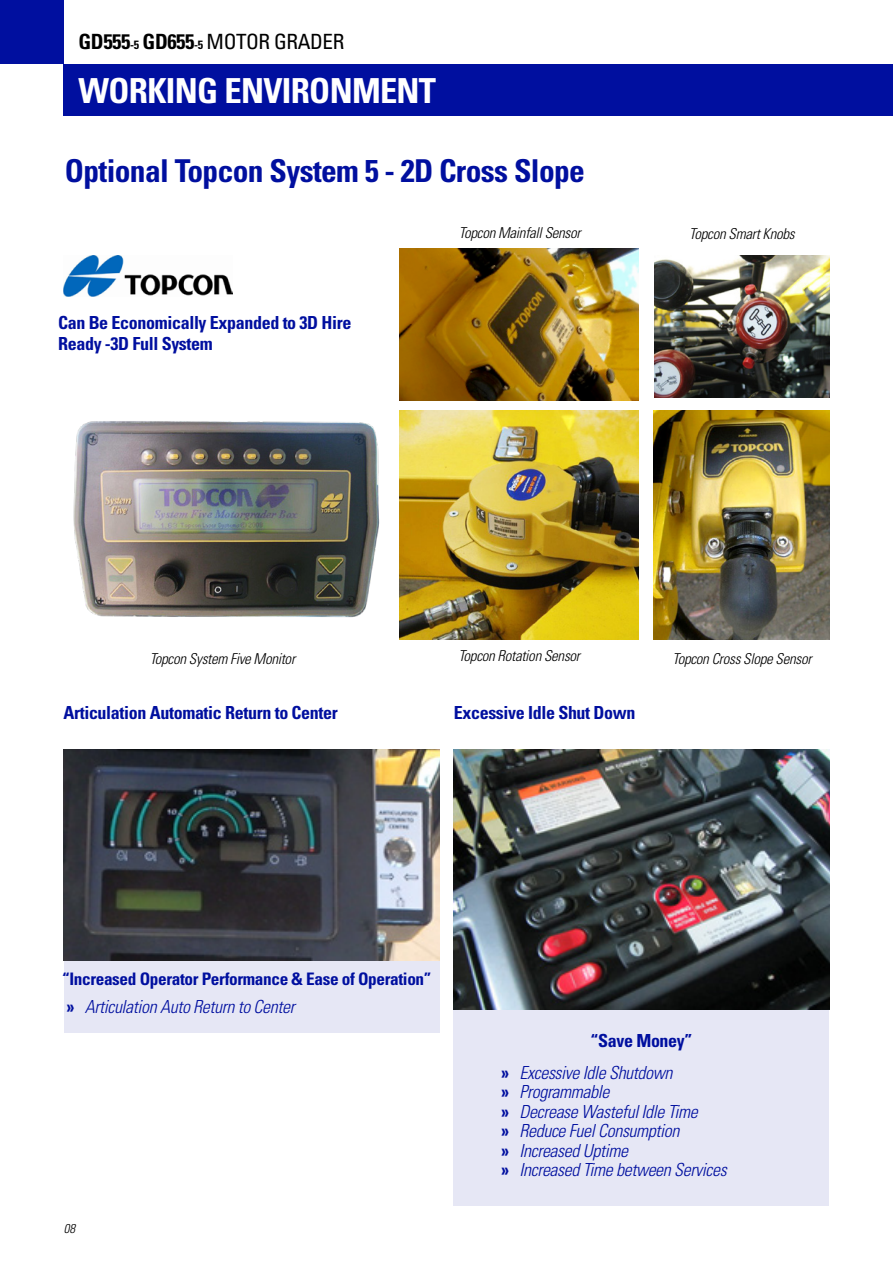
<style>
.page{position:relative;width:893px;height:1263px;background:#fff}
.page>*{position:absolute;margin:0;border:0;box-sizing:border-box;transform-origin:0 0}
.t1{font:700 condensed 34.5px "Univers";letter-spacing:-.02em;color:#fff}
.t2{font:700 condensed 31.5px "Univers";letter-spacing:-.02em;color:#000f9f}
.t3{font:condensed 21px "Univers";letter-spacing:-.02em;color:#000}
.t4{font:italic 300 condensed 18px "Univers";letter-spacing:-.02em;color:#000f9f}
.t5{font:700 condensed 18px/21px "Univers";letter-spacing:-.02em;color:#000f9f}
.t6{font:700 condensed 17.25px "Univers";letter-spacing:-.02em;color:#000f9f}
.t7{font:italic 300 condensed 15px "Univers";letter-spacing:-.02em;color:#000}
.t8{font:italic 300 condensed 12.75px "Univers";color:#000}
.s1{font-weight:700}
.s2{font-weight:700;font-size:12px}
.s3{font-weight:700;font-style:normal}
</style>
<div class="page">
<div style="left:64px;top:749px;width:375px;height:283px;background:#e6e7f5"></div>
<div style="left:454px;top:749px;width:375px;height:456px;background:#e6e7f5"></div>
<div style="left:0;top:0;width:64px;height:64px;background:#000f9f"></div>
<div style="left:64px;top:64px;width:829px;height:52px;background:#000f9f"></div>
<img style="left:654px;top:410px;width:175px;height:230px">
<img style="left:63px;top:749px;width:376px;height:211px">
<img style="left:63px;top:256px;width:170px;height:40px">
<img style="left:655px;top:256px;width:174px;height:142px">
<img style="left:400px;top:410px;width:239px;height:230px">
<img style="left:400px;top:249px;width:239px;height:151px">
<img style="left:454px;top:749px;width:375px;height:261px">
<img style="left:73px;top:421px;width:307px;height:197px">
<p class="t3" style="left:79px;top:28px;width:267px"><span class="s1">GD555</span><span class="s2">-5</span> <span class="s1">GD655</span><span class="s2">-5</span> MOTOR GRADER</p>
<p class="t1" style="left:79px;top:69px;width:359px">WORKING ENVIRONMENT</p>
<p class="t2" style="left:65px;top:152px;width:522px">Optional Topcon System 5 - 2D Cross Slope</p>
<p class="t7" style="left:459px;top:224px;width:123px">Topcon Mainfall Sensor</p>
<p class="t5" style="left:58px;top:312px;width:295px">Can Be Economically Expanded to 3D Hire<br>Ready -3D Full System</p>
<p class="t7" style="left:689px;top:224px;width:107px">Topcon Smart Knobs</p>
<p class="t7" style="left:150px;top:650px;width:147px">Topcon System Five Monitor</p>
<p class="t7" style="left:458px;top:647px;width:123px">Topcon Rotation Sensor</p>
<p class="t5" style="left:63px;top:702px;width:276px">Articulation Automatic Return to Center</p>
<p class="t5" style="left:454px;top:702px;width:183px">Excessive Idle Shut Down</p>
<p class="t7" style="left:672px;top:650px;width:141px">Topcon Cross Slope Sensor</p>
<p class="t6" style="left:62px;top:968px;width:371px">“Increased Operator Performance &amp; Ease of Operation”</p>
<p class="t4" style="left:67px;top:996px;width:230px"><span class="s3">»</span> Articulation Auto Return to Center</p>
<p class="t8" style="left:64px;top:1221px;width:13px">08</p>
<p class="t5" style="left:590px;top:1030px;width:104px">“Save Money”</p>
<p class="t4" style="left:501px;top:1061px;width:173px"><span class="s3">»</span> Excessive Idle Shutdown</p>
<p class="t4" style="left:501px;top:1081px;width:110px"><span class="s3">»</span> Programmable</p>
<p class="t4" style="left:501px;top:1100px;width:198px"><span class="s3">»</span> Decrease Wasteful Idle Time</p>
<p class="t4" style="left:501px;top:1120px;width:180px"><span class="s3">»</span> Reduce Fuel Consumption</p>
<p class="t4" style="left:501px;top:1139px;width:128px"><span class="s3">»</span> Increased Uptime</p>
<p class="t4" style="left:501px;top:1159px;width:227px"><span class="s3">»</span> Increased Time between Services</p>
</div>
